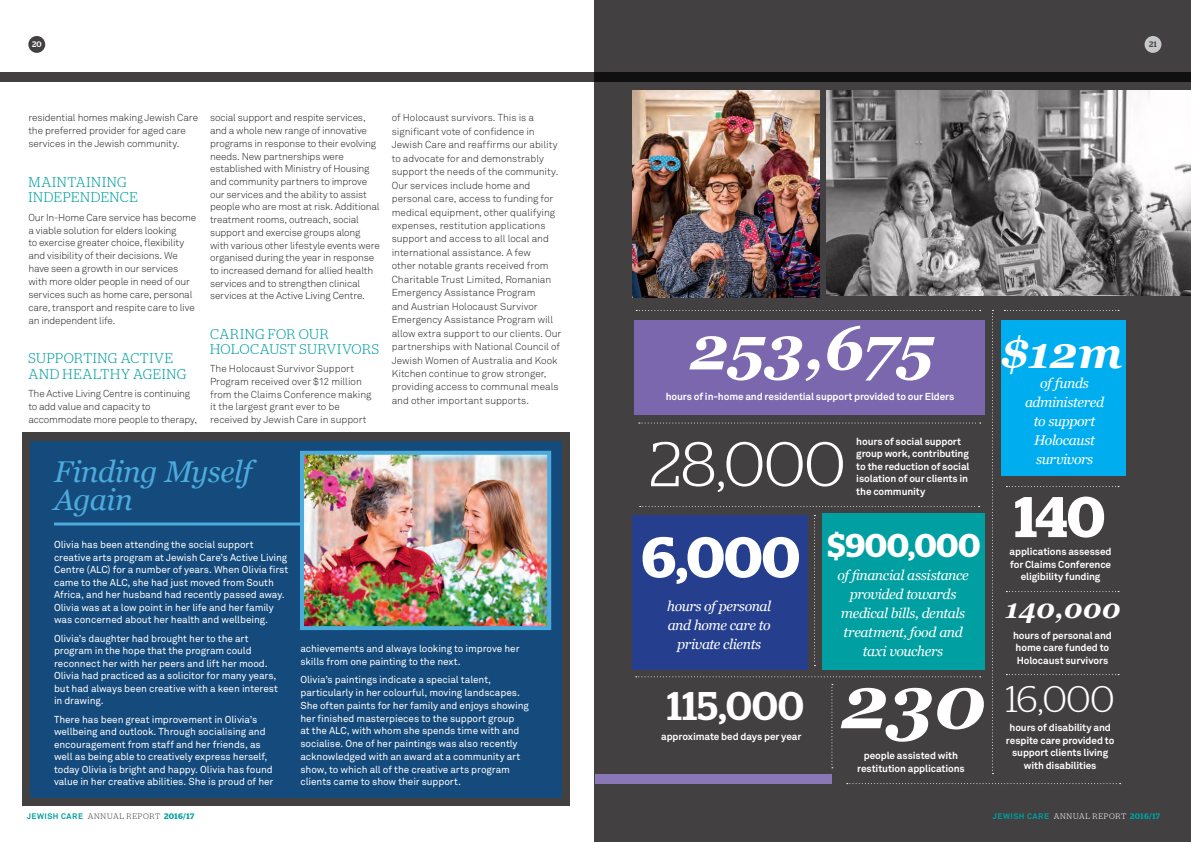
<style>
.page{position:relative;width:1191px;height:842px;background:#fff}
.page>*{position:absolute;margin:0;border:0;box-sizing:border-box;transform-origin:0 0}
.t1{font:italic 700 74.7px "Georgia";color:#fff}
.t2{font:300 63px "Stag";color:#fff}
.t3{font:italic 700 61.6px "Georgia";letter-spacing:-.01em;color:#fff}
.t4{font:600 57.2px "Stag";letter-spacing:-.005em;color:#fff}
.t5{font:italic 700 44px "Georgia";color:#fff}
.t6{font:500 40px "Stag";letter-spacing:.01em;color:#fff}
.t7{font:300 37.1px "Stag";color:#fff}
.t8{font:600 32.9px "Stag";color:#fff}
.t9{font:italic 30px/28px "Georgia";letter-spacing:-.015em;color:#4babdb}
.t10{font:italic 700 26.7px "Georgia";letter-spacing:.01em;color:#fff}
.t11{font:italic 14px/19px "Georgia";letter-spacing:-.03em;color:#fff;text-align:center}
.t12{font:300 14px/15.4px "Stag";letter-spacing:.045em;color:#009fa1}
.t13{font:300 10px/13.4px "Akkurat";letter-spacing:-.01em;color:#231f20}
.t14{font:10px/12.6px "Akkurat";letter-spacing:-.005em;color:#fff}
.t15{font:700 10px/12.5px "Akkurat";letter-spacing:-.01em;color:#fff;text-align:center}
.t16{font:300 8px "Stag";letter-spacing:.095em;color:#fff}
.t17{font:300 8px "Stag";letter-spacing:.095em;color:#424041}
.t18{font:500 8px "Stag";color:#424041}
.t19{font:500 8px "Stag";color:#fff}
.s1{font-family:"Akkurat";font-weight:700;color:#009fa1}
.s2{font-weight:600;color:#009fa1}
</style>
<div class="page">
<div style="left:595px;top:0;width:596px;height:842px;background:#424041"></div>
<div style="left:1144px;top:36px;width:17px;height:17px;background:#c7c8ca;border-radius:50%"></div>
<div style="left:28px;top:36px;width:17px;height:17px;background:#424041;border-radius:50%"></div>
<div style="left:22px;top:432px;width:548px;height:374px;background:#424041"></div>
<div style="left:30px;top:441px;width:531px;height:356px;background:#144a7c"></div>
<div style="left:1000px;top:321px;width:125px;height:155px;background:#00aeef"></div>
<svg style="left:639px;top:423px;width:341px;height:1px"></svg>
<svg style="left:636px;top:310px;width:344px;height:1px"></svg>
<svg style="left:814px;top:515px;width:1px;height:151px"></svg>
<svg style="left:831px;top:684px;width:2px;height:84px"></svg>
<svg style="left:992px;top:310px;width:1px;height:464px"></svg>
<svg style="left:1004px;top:310px;width:115px;height:1px"></svg>
<svg style="left:639px;top:506px;width:340px;height:1px"></svg>
<svg style="left:1006px;top:674px;width:113px;height:1px"></svg>
<svg style="left:1006px;top:591px;width:113px;height:1px"></svg>
<svg style="left:1006px;top:486px;width:113px;height:1px"></svg>
<svg style="left:636px;top:676px;width:344px;height:1px"></svg>
<svg style="left:846px;top:783px;width:274px;height:1px"></svg>
<div style="left:822px;top:513px;width:162px;height:157px;background:#009fa1"></div>
<div style="left:634px;top:321px;width:351px;height:94px;background:#7a67ae"></div>
<div style="left:595px;top:774px;width:236px;height:9px;background:#8a77b6"></div>
<svg style="left:0;top:72px;width:1191px;height:9px;background:#292728"></svg>
<div style="left:632px;top:515px;width:176px;height:155px;background:#253f8e"></div>
<img style="left:632px;top:90px;width:187px;height:207px">
<img style="left:826px;top:90px;width:365px;height:205px">
<hr style="left:54px;top:522px;width:246px;height:3px;background:#4babdb">
<img style="left:305px;top:456px;width:241px;height:169px">
<div style="left:300px;top:451px;width:251px;height:179px;border:4px solid #4babdb"></div>
<p class="t19" style="left:32px;top:40px;width:11px">20</p>
<p class="t13" style="left:28px;top:111px;width:171px;line-height:12.9px">residential homes making Jewish Care the preferred provider for aged care services in the Jewish community.</p>
<h3 class="t12" style="left:28px;top:174px;width:111px">MAINTAINING<br>INDEPENDENCE</h3>
<p class="t13" style="left:28px;top:211px;width:169px;line-height:12.9px">Our In-Home Care service has become a viable solution for elders looking<br>to exercise greater choice, flexibility and visibility of their decisions. We have seen a growth in our services with more older people in need of our services such as home care, personal care, transport and respite care to live an independent life.</p>
<h3 class="t12" style="left:28px;top:351px;width:159px">SUPPORTING ACTIVE<br>AND HEALTHY AGEING</h3>
<p class="t13" style="left:28px;top:387px;width:170px;line-height:12.9px">The Active Living Centre is continuing to add value and capacity to accommodate more people to therapy,</p>
<p class="t13" style="left:210px;top:111px;width:171px;line-height:12.7px">social support and respite services, and a whole new range of innovative programs in response to their evolving needs. New partnerships were established with Ministry of Housing and community partners to improve our services and the ability to assist people who are most at risk. Additional treatment rooms, outreach, social support and exercise groups along with various other lifestyle events were organised during the year in response to increased demand for allied health services and to strengthen clinical services at the Active Living Centre.</p>
<h3 class="t12" style="left:210px;top:326px;width:170px">CARING FOR OUR<br>HOLOCAUST SURVIVORS</h3>
<p class="t13" style="left:210px;top:362px;width:163px;line-height:12.7px">The Holocaust Survivor Support<br>Program received over $12 million from the Claims Conference making it the largest grant ever to be received by Jewish Care in support</p>
<p class="t13" style="left:392px;top:111px;width:171px">of Holocaust survivors. This is a significant vote of confidence in Jewish Care and reaffirms our ability to advocate for and demonstrably support the needs of the community.<br>Our services include home and personal care, access to funding for medical equipment, other qualifying expenses, restitution applications support and access to all local and international assistance. A few<br>other notable grants received from Charitable Trust Limited, Romanian Emergency Assistance Program<br>and Austrian Holocaust Survivor Emergency Assistance Program will allow extra support to our clients. Our partnerships with National Council of Jewish Women of Australia and Kook Kitchen continue to grow stronger, providing access to communal meals and other important supports.</p>
<h3 class="t9" style="left:54px;top:457px;width:199px">Finding Myself<br>Again</h3>
<p class="t14" style="left:54px;top:538px;width:236px">Olivia has been attending the social support creative arts program at Jewish Care’s Active Living Centre (ALC) for a number of years. When Olivia first came to the ALC, she had just moved from South Africa, and her husband had recently passed away.<br>Olivia was at a low point in her life and her family was concerned about her health and wellbeing.</p>
<p class="t14" style="left:54px;top:632px;width:225px">Olivia’s daughter had brought her to the art program in the hope that the program could reconnect her with her peers and lift her mood.<br>Olivia had practiced as a solicitor for many years, but had always been creative with a keen interest in drawing.</p>
<p class="t14" style="left:54px;top:713px;width:221px">There has been great improvement in Olivia’s wellbeing and outlook. Through socialising and encouragement from staff and her friends, as well as being able to creatively express herself, today Olivia is bright and happy. Olivia has found value in her creative abilities. She is proud of her</p>
<p class="t17" style="left:27px;top:812px;width:169px"><span class="s1">JEWISH CARE</span> ANNUAL REPORT <span class="s2">2016/17</span></p>
<p class="t14" style="left:300px;top:642px;width:221px">achievements and always looking to improve her skills from one painting to the next.</p>
<p class="t14" style="left:300px;top:673px;width:230px">Olivia’s paintings indicate a special talent, particularly in her colourful, moving landscapes.<br>She often paints for her family and enjoys showing her finished masterpieces to the support group<br>at the ALC, with whom she spends time with and socialise. One of her paintings was also recently acknowledged with an award at a community art show, to which all of the creative arts program clients came to show their support.</p>
<p class="t18" style="left:1149px;top:40px;width:9px">21</p>
<h3 class="t3" style="left:690px;top:313px;width:246px">253,675</h3>
<p class="t15" style="left:665px;top:390px;width:290px">hours of in-home and residential support provided to our Elders</p>
<h2 class="t2" style="left:649px;top:428px;width:197px">28,000</h2>
<p class="t15" style="left:856px;top:435px;width:115px;text-align:left">hours of social support group work, contributing to the reduction of social isolation of our clients in the community</p>
<h3 class="t4" style="left:642px;top:524px;width:160px">6,000</h3>
<h3 class="t11" style="left:667px;top:597px;width:105px">hours of personal and home care to private clients</h3>
<h3 class="t6" style="left:667px;top:682px;width:138px">115,000</h3>
<p class="t15" style="left:661px;top:730px;width:142px">approximate bed days per year</p>
<h3 class="t8" style="left:827px;top:526px;width:154px">$900,000</h3>
<h3 class="t11" style="left:837px;top:565px;width:133px">of financial assistance provided towards medical bills, dentals treatment, food and taxi vouchers</h3>
<h1 class="t1" style="left:841px;top:660px;width:146px">230</h1>
<p class="t15" style="left:857px;top:749px;width:109px">people assisted with restitution applications</p>
<h3 class="t5" style="left:1001px;top:328px;width:123px">$12m</h3>
<h3 class="t11" style="left:1025px;top:373px;width:81px">of funds administered to support<br>Holocaust survivors</h3>
<h3 class="t4" style="left:1014px;top:483px;width:92px">140</h3>
<p class="t15" style="left:1009px;top:545px;width:103px">applications assessed for Claims Conference eligibility funding</p>
<h3 class="t10" style="left:1005px;top:593px;width:116px">140,000</h3>
<p class="t15" style="left:1013px;top:629px;width:100px;text-align:left">hours of personal and home care funded to<br>Holocaust survivors</p>
<h3 class="t7" style="left:1005px;top:678px;width:110px">16,000</h3>
<p class="t15" style="left:1006px;top:721px;width:110px">hours of disability and respite care provided to support clients living with disabilities</p>
<p class="t16" style="left:993px;top:812px;width:169px"><span class="s1">JEWISH CARE</span> ANNUAL REPORT <span class="s2">2016/17</span></p>
</div>
